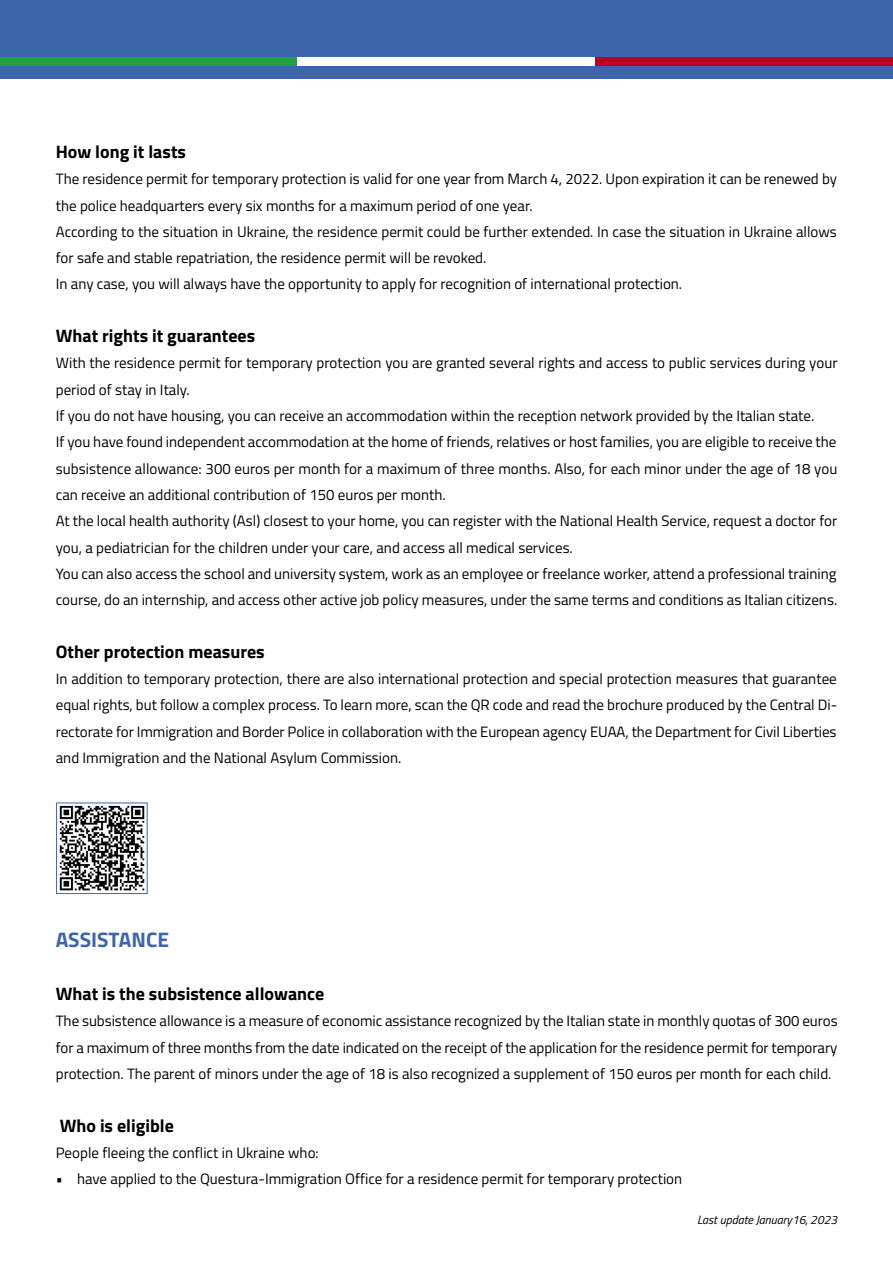
<style>
.page{position:relative;width:893px;height:1263px;background:#fff}
.page>*{position:absolute;margin:0;border:0;box-sizing:border-box;transform-origin:0 0}
.t1{font:700 21px "Titillium Web";color:#3c65ac}
.t2{font:700 18px "Titillium Web";color:#000}
.t3{font:15px/26.2px "Titillium Web";color:#000}
.t4{font:italic 12px "Titillium Web";color:#000}
</style>
<div class="page">
<div style="left:0;top:0;width:893px;height:78px;background:#3c65ac"></div>
<div style="left:0;top:57px;width:298px;height:9px;background:#239e46"></div>
<div style="left:298px;top:57px;width:297px;height:9px;background:#fff"></div>
<div style="left:595px;top:57px;width:298px;height:9px;background:#be0027"></div>
<img style="left:59px;top:805px;width:86px;height:86px">
<div style="left:56px;top:802px;width:92px;height:92px;border:1px solid #3c65ac"></div>
<p class="t2" style="left:56px;top:138px;width:132px">How long it lasts</p>
<p class="t3" style="left:56px;top:165px;width:783px">The residence permit for temporary protection is valid for one year from March 4, 2022. Upon expiration it can be renewed by the police headquarters every six months for a maximum period of one year.<br>According to the situation in Ukraine, the residence permit could be further extended. In case the situation in Ukraine allows for safe and stable repatriation, the residence permit will be revoked.<br>In any case, you will always have the opportunity to apply for recognition of international protection.</p>
<p class="t2" style="left:56px;top:322px;width:201px">What rights it guarantees</p>
<p class="t3" style="left:56px;top:349px;width:783px">With the residence permit for temporary protection you are granted several rights and access to public services during your period of stay in Italy.<br>If you do not have housing, you can receive an accommodation within the reception network provided by the Italian state.<br>If you have found independent accommodation at the home of friends, relatives or host families, you are eligible to receive the subsistence allowance: 300 euros per month for a maximum of three months. Also, for each minor under the age of 18 you can receive an additional contribution of 150 euros per month.<br>At the local health authority (Asl) closest to your home, you can register with the National Health Service, request a doctor for you, a pediatrician for the children under your care, and access all medical services.<br>You can also access the school and university system, work as an employee or freelance worker, attend a professional training course, do an internship, and access other active job policy measures, under the same terms and conditions as Italian citizens.</p>
<p class="t2" style="left:56px;top:638px;width:210px">Other protection measures</p>
<p class="t3" style="left:56px;top:665px;width:783px;text-align:justify">In addition to temporary protection, there are also international protection and special protection measures that guarantee equal rights, but follow a complex process. To learn more, scan the QR code and read the brochure produced by the Central Di&shy;rectorate for Immigration and Border Police in collaboration with the European agency EUAA, the Department for Civil Liberties and Immigration and the National Asylum Commission.</p>
<h1 class="t1" style="left:56px;top:924px;width:115px">ASSISTANCE</h1>
<p class="t2" style="left:56px;top:980px;width:270px">What is the subsistence allowance</p>
<p class="t3" style="left:56px;top:1007px;width:783px;text-align:justify">The subsistence allowance is a measure of economic assistance recognized by the Italian state in monthly quotas of 300 euros for a maximum of three months from the date indicated on the receipt of the application for the residence permit for temporary protection. The parent of minors under the age of 18 is also recognized a supplement of 150 euros per month for each child.</p>
<p class="t2" style="left:60px;top:1111px;width:116px">Who is eligible</p>
<p class="t3" style="left:56px;top:1139px;width:265px">People fleeing the conflict in Ukraine who:</p>
<p class="t3" style="left:56px;top:1165px;width:628px">• have applied to the Questura-Immigration Office for a residence permit for temporary protection</p>
<p class="t4" style="left:697px;top:1210px;width:142px">Last update January16, 2023</p>
</div>
